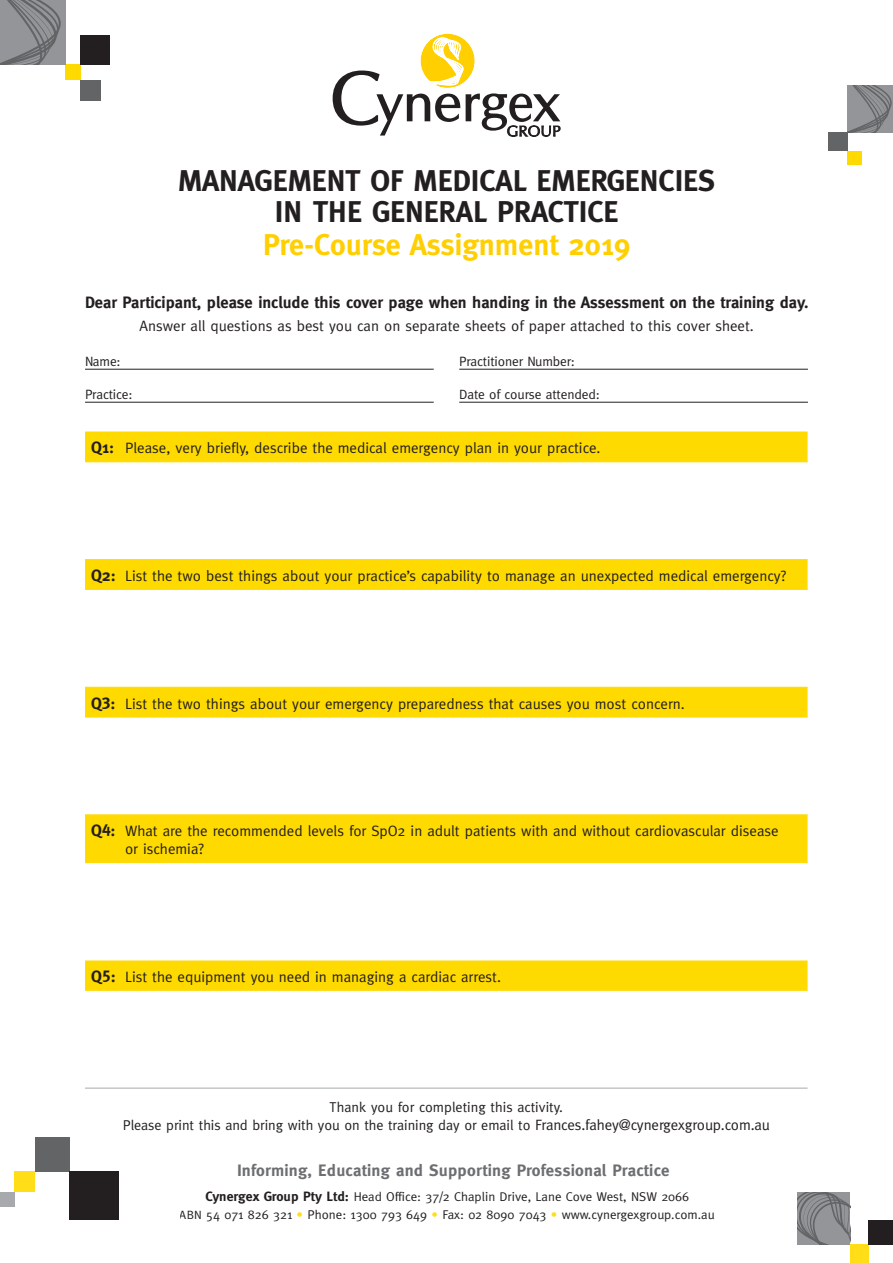
<style>
.page{position:relative;width:893px;height:1263px;background:#fff}
.page>*{position:absolute;margin:0;border:0;box-sizing:border-box;transform-origin:0 0}
.t1{font:700 30px/30.3px "Meta";color:#231f20;text-align:center}
.t2{font:700 30px "Meta";color:#ffcf01}
.t3{font:700 16.5px "Meta";color:#231f20}
.t4{font:700 16.5px "Meta";letter-spacing:.015em;color:#6d6e71}
.t5{font:15px/18px "Meta";color:#231f20}
.t6{font:14.25px/18px "Meta";letter-spacing:-.005em;color:#231f20;text-align:center}
.t7{font:13.5px "Meta";letter-spacing:-.01em;color:#231f20}
.t8{font:12.75px/18px "Meta";color:#231f20;text-align:center}
.s1{font-weight:700;font-size:16.5px}
.s2{font-size:15px}
.s3{font-weight:700;font-size:13.5px}
.s4{font-size:12px}
.s5{color:#ffde17}
</style>
<div class="page">
<hr style="left:85px;top:369px;width:349px;height:1px;background:#231f20">
<hr style="left:85px;top:402px;width:349px;height:1px;background:#231f20">
<hr style="left:459px;top:369px;width:349px;height:1px;background:#231f20">
<hr style="left:459px;top:402px;width:349px;height:1px;background:#231f20">
<div style="left:65px;top:65px;width:15px;height:15px;background:#ffda00"></div>
<div style="left:80px;top:80px;width:21px;height:20px;background:#636466"></div>
<div style="left:80px;top:35px;width:30px;height:30px;background:#231f20"></div>
<div style="left:0;top:0;width:65px;height:65px;background:#939598"></div>
<svg style="left:0;top:0;width:61px;height:65px"></svg>
<svg style="left:333px;top:34px;width:227px;height:102px"></svg>
<svg style="left:797px;top:1192px;width:53px;height:53px"></svg>
<div style="left:35px;top:1137px;width:34px;height:34px;background:#636466"></div>
<div style="left:69px;top:1171px;width:50px;height:49px;background:#231f20"></div>
<div style="left:0;top:1192px;width:14px;height:14px;background:#a7a9ac"></div>
<div style="left:14px;top:1171px;width:21px;height:21px;background:#ffde17"></div>
<div style="left:850px;top:1245px;width:18px;height:18px;background:#ffde17"></div>
<div style="left:868px;top:1220px;width:25px;height:25px;background:#231f20"></div>
<div style="left:848px;top:151px;width:14px;height:14px;background:#ffda00"></div>
<div style="left:828px;top:132px;width:20px;height:19px;background:#636466"></div>
<div style="left:848px;top:85px;width:45px;height:47px;background:#939598"></div>
<svg style="left:848px;top:85px;width:44px;height:47px"></svg>
<svg style="left:85px;top:433px;width:722px;height:557px"></svg>
<hr style="left:85px;top:461px;width:722px;height:1px;background:#ffda00">
<hr style="left:85px;top:589px;width:722px;height:1px;background:#ffda00">
<hr style="left:85px;top:717px;width:722px;height:1px;background:#ffda00">
<hr style="left:85px;top:862px;width:722px;height:1px;background:#ffda00">
<hr style="left:85px;top:990px;width:722px;height:1px;background:#ffda00">
<hr style="left:85px;top:432px;width:722px;height:1px;background:#ffda00">
<hr style="left:85px;top:559px;width:722px;height:1px;background:#ffda00">
<hr style="left:85px;top:687px;width:722px;height:1px;background:#ffda00">
<hr style="left:85px;top:814px;width:722px;height:1px;background:#ffda00">
<hr style="left:85px;top:1088px;width:722px;height:1px;background:#a7a9ac">
<h1 class="t1" style="left:178px;top:166px;width:539px">MANAGEMENT OF MEDICAL EMERGENCIES<br>IN THE GENERAL PRACTICE</h1>
<h1 class="t2" style="left:263px;top:227px;width:368px">Pre-Course Assignment 2019</h1>
<p class="t3" style="left:85px;top:293px;width:725px">Dear Participant, please include this cover page when handing in the Assessment on the training day.</p>
<p class="t5" style="left:140px;top:316px;width:616px">Answer all questions as best you can on separate sheets of paper attached to this cover sheet.</p>
<p class="t7" style="left:85px;top:353px;width:37px">Name:</p>
<p class="t7" style="left:85px;top:386px;width:49px">Practice:</p>
<p class="t7" style="left:459px;top:353px;width:117px">Practitioner Number:</p>
<p class="t7" style="left:459px;top:386px;width:142px">Date of course attended:</p>
<p class="t5" style="left:91px;top:439px;width:511px"><span class="s1">Q1:</span> Please, very briefly, describe the medical emergency plan in your practice.</p>
<p class="t5" style="left:91px;top:566px;width:697px"><span class="s1">Q2:</span> List the two best things about your practice’s capability to manage an unexpected medical emergency?</p>
<p class="t5" style="left:91px;top:694px;width:595px"><span class="s1">Q</span><sup>3</sup><span class="s1">:</span> List the two things about your emergency preparedness that causes you most concern.</p>
<p class="t5" style="left:125px;top:822px;width:655px;text-indent:-34px"><span class="s1">Q</span><sup>4</sup><span class="s1">:</span> What are the recommended levels for SpO2 in adult patients with and without cardiovascular disease or ischemia?</p>
<p class="t5" style="left:91px;top:967px;width:412px"><span class="s1">Q</span><sup>5</sup><span class="s1">:</span> List the equipment you need in managing a cardiac arrest.</p>
<p class="t6" style="left:123px;top:1098px;width:649px">Thank you for completing this activity.<br>Please print this and bring with you on the training day or email to <span class="s2">Frances.fahey@cynergexgroup.com.au</span></p>
<p class="t4" style="left:237px;top:1161px;width:434px">Informing, Educating and Supporting Professional Practice</p>
<p class="t8" style="left:180px;top:1187px;width:536px"><span class="s3">Cynergex Group Pty Ltd:</span> Head Office: 37/2 Chaplin Drive, Lane Cove West, NSW 2066<br><span class="s4">ABN</span> 54 071 826 321 <span class="s5">•</span> Phone: 1300 793 649 <span class="s5">•</span> Fax: 02 8090 7043 <span class="s5">•</span> www.cynergexgroup.com.au</p>
</div>
